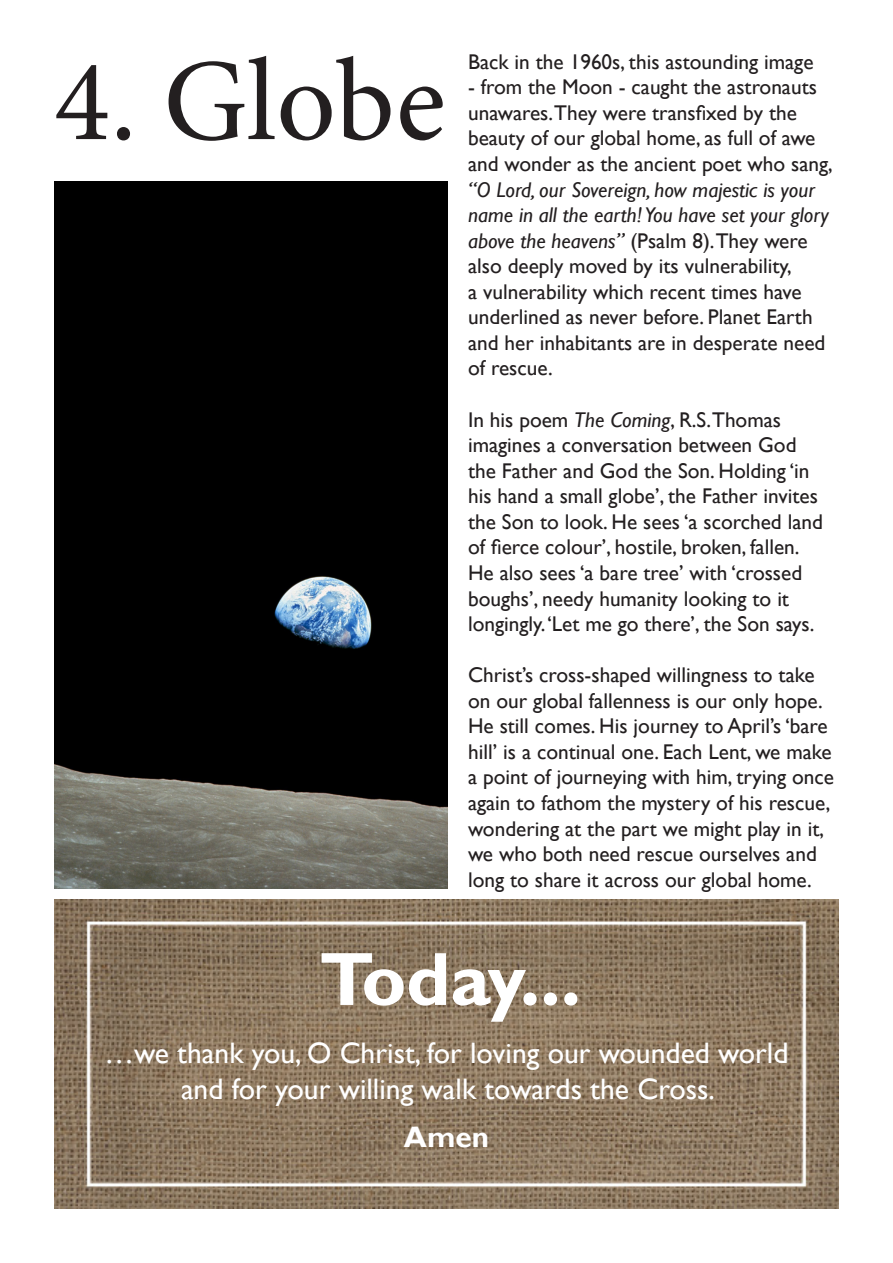
<style>
.page{position:relative;width:893px;height:1263px;background:#fff}
.page>*{position:absolute;margin:0;border:0;box-sizing:border-box;transform-origin:0 0}
.t1{font:117px "Minion Pro";color:#231f20}
.t2{font:700 75.9px "Gill Sans";letter-spacing:-.02em;color:#fff}
.t3{font:29.55px/35.5px "Gill Sans";color:#fff;text-align:center}
.t4{font:700 29.55px "Gill Sans";color:#fff}
.t5{font:21.3px/25.5px "Gill Sans";color:#231f20}
.s1{font-style:italic}
</style>
<div class="page">
<img style="left:54px;top:181px;width:393px;height:707px">
<img style="left:54px;top:900px;width:785px;height:309px">
<p class="t1" style="left:54px;top:23px;width:393px">4. Globe</p>
<p class="t5" style="left:468px;top:49px;width:347px">Back in the 1960s, this astounding image</p>
<p class="t5" style="left:468px;top:75px;width:366px">- from the Moon - caught the astronauts unawares.They were transfixed by the beauty of our global home, as full of awe and wonder as the ancient poet who sang, <span class="s1">“O Lord, our Sovereign, how majestic is your name in all the earth! You have set your glory above the heavens”</span> (Psalm 8).They were also deeply moved by its vulnerability,<br>a vulnerability which recent times have underlined as never before. Planet Earth and her inhabitants are in desperate need of rescue.</p>
<p class="t5" style="left:468px;top:407px;width:356px">In his poem <span class="s1">The Coming</span>, R.S.Thomas imagines a conversation between God the Father and God the Son. Holding ‘in his hand a small globe’, the Father invites the Son to look. He sees ‘a scorched land of fierce colour’, hostile, broken, fallen.<br>He also sees ‘a bare tree’ with ‘crossed boughs’, needy humanity looking to it longingly. ‘Let me go there’, the Son says.</p>
<p class="t5" style="left:468px;top:663px;width:368px">Christ’s cross-shaped willingness to take on our global fallenness is our only hope.<br>He still comes. His journey to April’s ‘bare hill’ is a continual one. Each Lent, we make a point of journeying with him, trying once again to fathom the mystery of his rescue, wondering at the part we might play in it, we who both need rescue ourselves and long to share it across our global home.</p>
<p class="t2" style="left:319px;top:934px;width:263px">Today...</p>
<p class="t3" style="left:105px;top:1036px;width:685px">…we thank you, O Christ, for loving our wounded world and for your willing walk towards the Cross.</p>
<p class="t4" style="left:404px;top:1119px;width:87px">Amen</p>
</div>
